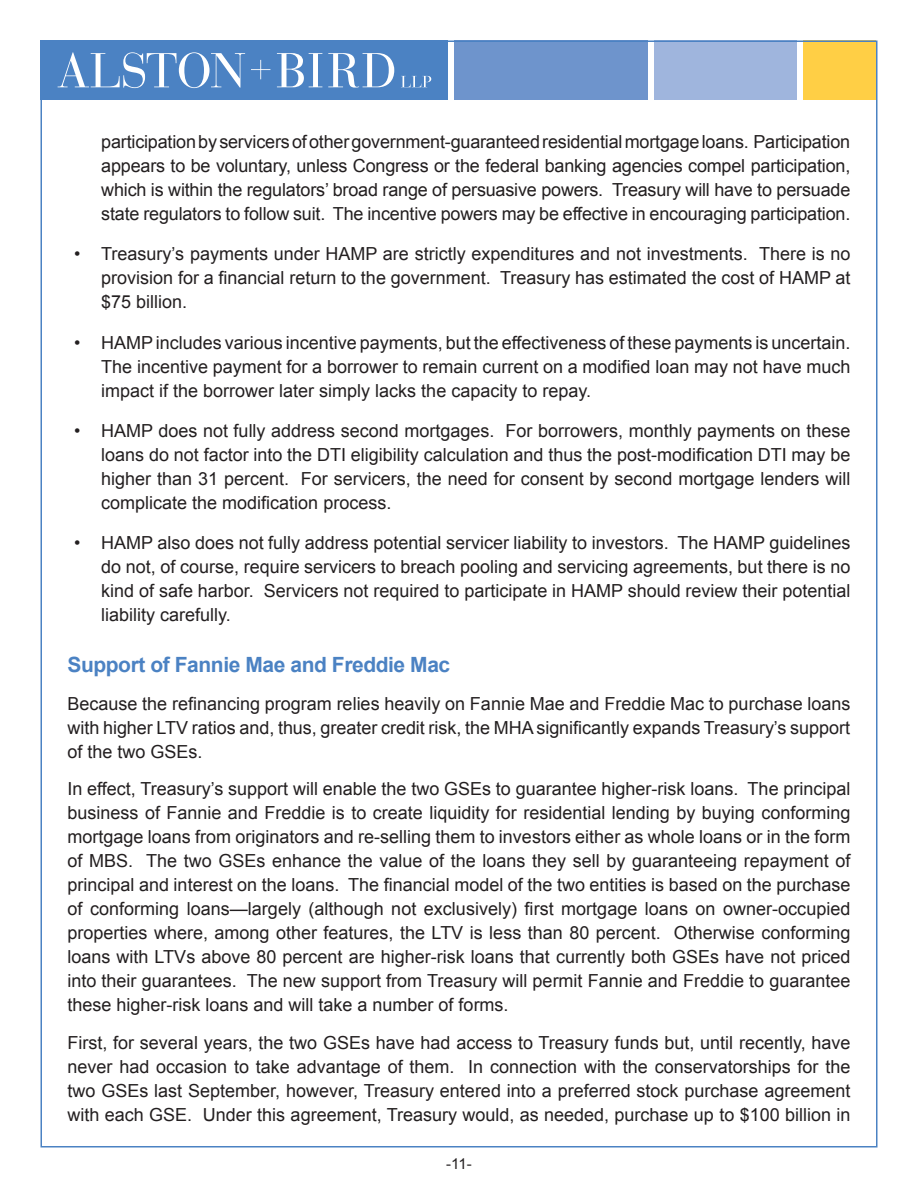
<style>
.page{position:relative;width:918px;height:1188px;background:#fff}
.page>*{position:absolute;margin:0;border:0;box-sizing:border-box;transform-origin:0 0}
.Head{font:700 21px "Arial";letter-spacing:-.02em;color:#4b82c3}
.Body_Text{font:18px/24px "Arial";color:#231f20;text-align:justify}
.Bullet{font:18px/24px "Arial";color:#231f20;text-align:justify}
.t1{font:15px "Arial";color:#231f20}
</style>
<div class="page">
<div style="left:40px;top:40px;width:408px;height:60px;background:#4b82c3"></div>
<div style="left:803px;top:40px;width:73px;height:60px;background:#ffcf45"></div>
<div style="left:654px;top:40px;width:143px;height:60px;background:#9fb5dd"></div>
<div style="left:454px;top:40px;width:194px;height:60px;background:#6e94cc"></div>
<svg style="left:58px;top:52px;width:187px;height:36px"></svg>
<svg style="left:277px;top:53px;width:45px;height:34px"></svg>
<svg style="left:328px;top:53px;width:66px;height:35px"></svg>
<svg style="left:401px;top:76px;width:30px;height:11px"></svg>
<svg style="left:251px;top:60px;width:19px;height:19px"></svg>
<p class="Bullet" style="left:101px;top:130px;width:751px">participation by servicers of other government-guaranteed residential mortgage loans. Participation appears to be voluntary, unless Congress or the federal banking agencies compel participation, which is within the regulators’ broad range of persuasive powers. Treasury will have to persuade state regulators to follow suit. The incentive powers may be effective in encouraging participation.</p>
<p class="Bullet" style="left:101px;top:242px;width:751px;text-indent:-27px">• Treasury’s payments under HAMP are strictly expenditures and not investments. There is no provision for a financial return to the government. Treasury has estimated the cost of HAMP at $75 billion.</p>
<p class="Bullet" style="left:101px;top:330px;width:751px;text-indent:-27px">• HAMP includes various incentive payments, but the effectiveness of these payments is uncertain.<br>The incentive payment for a borrower to remain current on a modified loan may not have much impact if the borrower later simply lacks the capacity to repay.</p>
<p class="Bullet" style="left:101px;top:419px;width:751px;text-indent:-27px">• HAMP does not fully address second mortgages. For borrowers, monthly payments on these loans do not factor into the DTI eligibility calculation and thus the post-modification DTI may be higher than 31 percent. For servicers, the need for consent by second mortgage lenders will complicate the modification process.</p>
<p class="Bullet" style="left:101px;top:531px;width:751px;text-indent:-27px">• HAMP also does not fully address potential servicer liability to investors. The HAMP guidelines do not, of course, require servicers to breach pooling and servicing agreements, but there is no kind of safe harbor. Servicers not required to participate in HAMP should review their potential liability carefully.</p>
<p class="Head" style="left:68px;top:651px;width:384px">Support of Fannie Mae and Freddie Mac</p>
<p class="Body_Text" style="left:68px;top:692px;width:784px">Because the refinancing program relies heavily on Fannie Mae and Freddie Mac to purchase loans with higher LTV ratios and, thus, greater credit risk, the MHA significantly expands Treasury’s support of the two GSEs.</p>
<p class="Body_Text" style="left:68px;top:777px;width:785px">In effect, Treasury’s support will enable the two GSEs to guarantee higher-risk loans. The principal business of Fannie and Freddie is to create liquidity for residential lending by buying conforming mortgage loans from originators and re-selling them to investors either as whole loans or in the form of MBS. The two GSEs enhance the value of the loans they sell by guaranteeing repayment of principal and interest on the loans. The financial model of the two entities is based on the purchase of conforming loans—largely (although not exclusively) first mortgage loans on owner-occupied properties where, among other features, the LTV is less than 80 percent. Otherwise conforming loans with LTVs above 80 percent are higher-risk loans that currently both GSEs have not priced into their guarantees. The new support from Treasury will permit Fannie and Freddie to guarantee these higher-risk loans and will take a number of forms.</p>
<p class="Body_Text" style="left:68px;top:1031px;width:784px">First, for several years, the two GSEs have had access to Treasury funds but, until recently, have never had occasion to take advantage of them. In connection with the conservatorships for the two GSEs last September, however, Treasury entered into a preferred stock purchase agreement with each GSE. Under this agreement, Treasury would, as needed, purchase up to $100 billion in</p>
<p class="t1" style="left:446px;top:1154px;width:27px">-11-</p>
</div>
